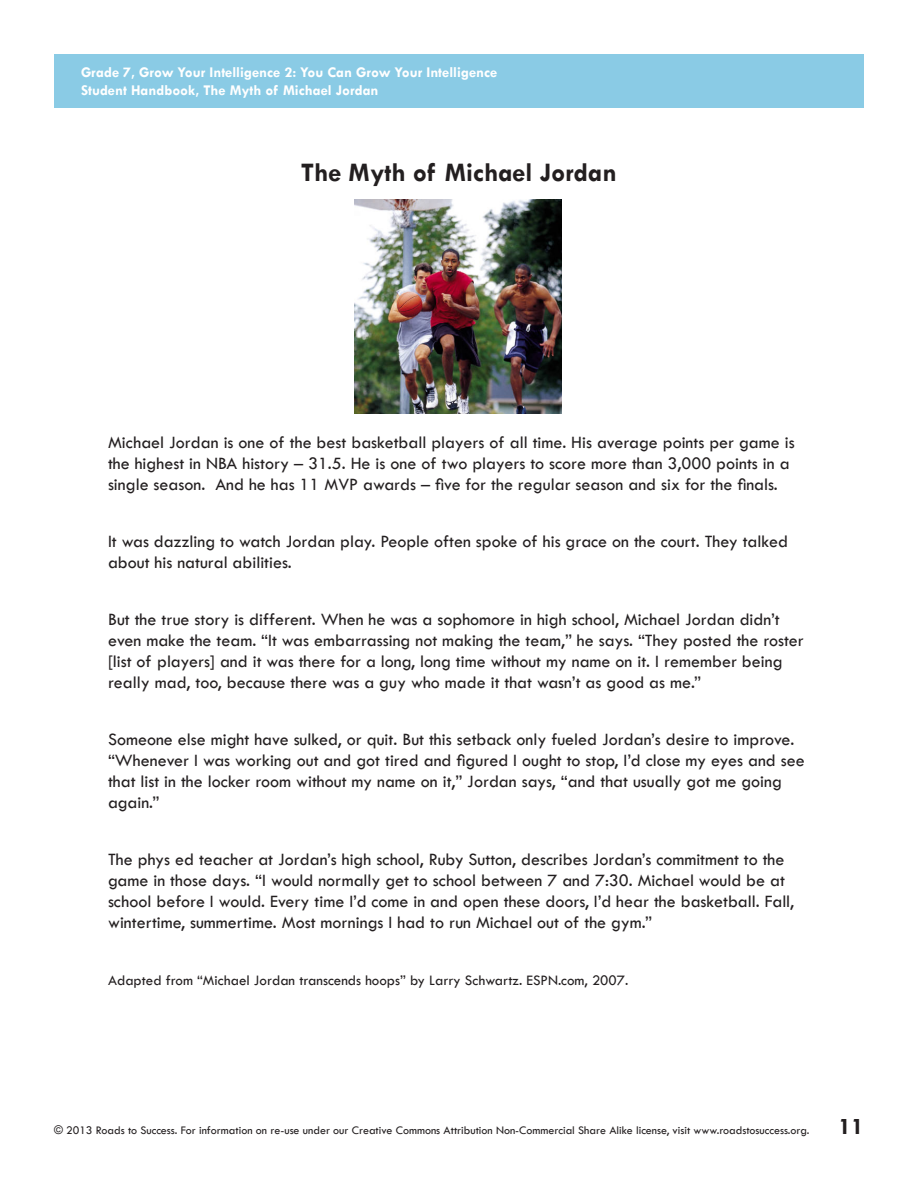
<style>
.page{position:relative;width:918px;height:1188px;background:#fff}
.page>*{position:absolute;margin:0;border:0;box-sizing:border-box;transform-origin:0 0}
.SHFR_Title{font:700 27px "Tw Cen";color:#231f20}
.Lesson_Front_Page_Te{font:700 24px "Tw Cen";color:#231f20}
.SHFR_Text{font:500 18px/21px "Tw Cen";color:#231f20}
.t1{font:700 15px "Tw Cen";color:#fff}
.SHFR_Text-2{font:500 15px "Tw Cen";color:#231f20}
.t2{font:500 12px "Tw Cen";color:#231f20}
</style>
<div class="page">
<div style="left:54px;top:54px;width:810px;height:54px;background:#8acbe5"></div>
<img style="left:354px;top:200px;width:207px;height:214px">
<p class="t1" style="left:81px;top:63px;width:418px">Grade 7, Grow Your Intelligence 2: You Can Grow Your Intelligence</p>
<p class="t1" style="left:81px;top:81px;width:299px">Student Handbook, The Myth of Michael Jordan</p>
<p class="SHFR_Title" style="left:301px;top:156px;width:317px">The Myth of Michael Jordan</p>
<p class="SHFR_Text" style="left:108px;top:431px;width:688px">Michael Jordan is one of the best basketball players of all time. His average points per game is the highest in NBA history – 31.5. He is one of two players to score more than 3,000 points in a single season. And he has 11 MVP awards – five for the regular season and six for the finals.</p>
<p class="SHFR_Text" style="left:108px;top:530px;width:681px">It was dazzling to watch Jordan play. People often spoke of his grace on the court. They talked about his natural abilities.</p>
<p class="SHFR_Text" style="left:108px;top:608px;width:697px">But the true story is different. When he was a sophomore in high school, Michael Jordan didn’t even make the team. “It was embarrassing not making the team,” he says. “They posted the roster [list of players] and it was there for a long, long time without my name on it. I remember being really mad, too, because there was a guy who made it that wasn’t as good as me.”</p>
<p class="SHFR_Text" style="left:108px;top:728px;width:698px">Someone else might have sulked, or quit. But this setback only fueled Jordan’s desire to improve. “Whenever I was working out and got tired and figured I ought to stop, I’d close my eyes and see that list in the locker room without my name on it,” Jordan says, “and that usually got me going again.”</p>
<p class="SHFR_Text" style="left:108px;top:848px;width:688px">The phys ed teacher at Jordan’s high school, Ruby Sutton, describes Jordan’s commitment to the game in those days. “I would normally get to school between 7 and 7:30. Michael would be at school before I would. Every time I’d come in and open these doors, I’d hear the basketball. Fall, wintertime, summertime. Most mornings I had to run Michael out of the gym.”</p>
<p class="SHFR_Text-2" style="left:108px;top:971px;width:522px">Adapted from “Michael Jordan transcends hoops” by Larry Schwartz. ESPN.com, 2007.</p>
<p class="t2" style="left:54px;top:1123px;width:757px">© 2013 Roads to Success. For information on re-use under our Creative Commons Attribution Non-Commercial Share Alike license, visit www.roadstosuccess.org.</p>
<p class="Lesson_Front_Page_Te" style="left:839px;top:1112px;width:27px">11</p>
</div>
